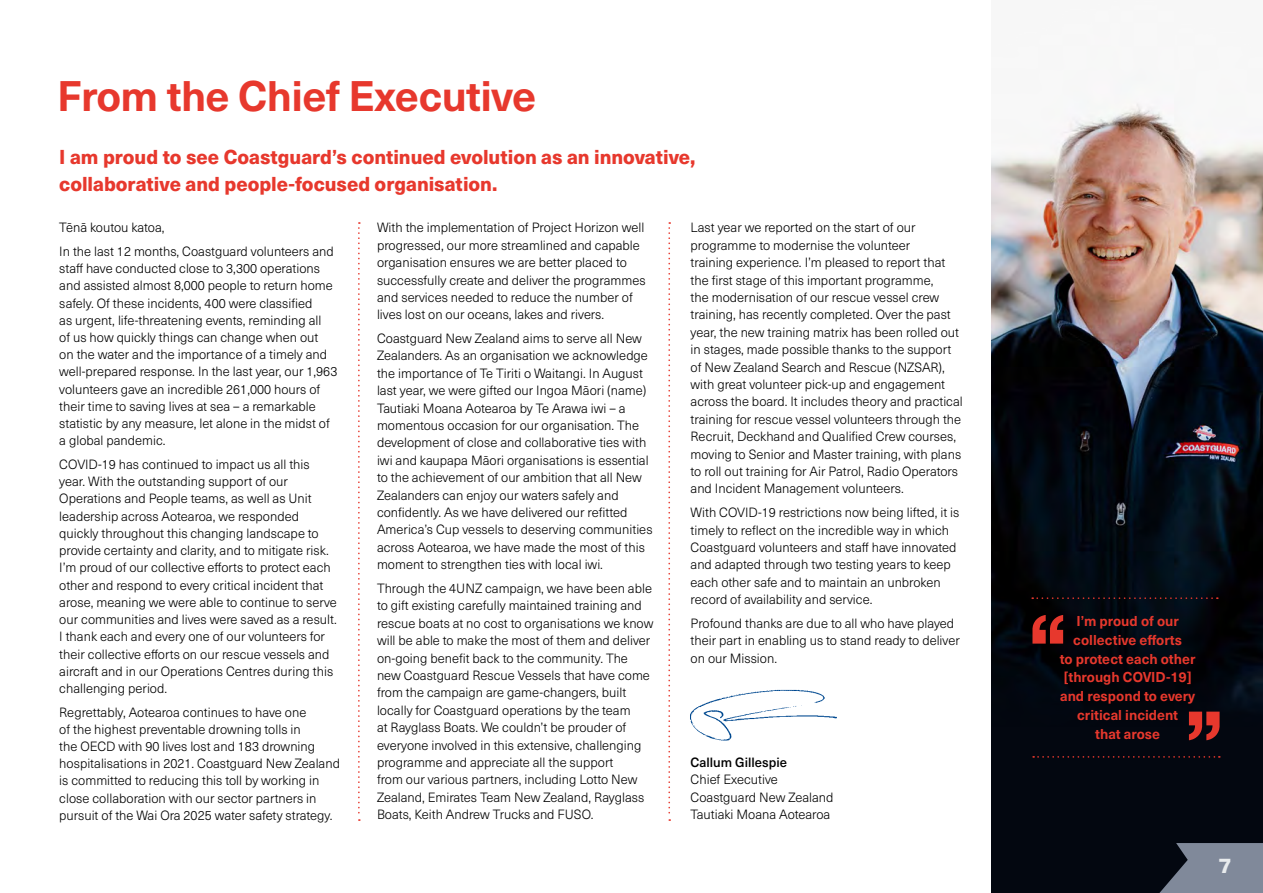
<style>
.page{position:relative;width:1263px;height:893px;background:#fff}
.page>*{position:absolute;margin:0;border:0;box-sizing:border-box;transform-origin:0 0}
.t1{font:700 42px "Neue Haas Unica W1 G";letter-spacing:-.015em;color:#e7382d}
.t2{font:800 21.15px "Neue Haas Unica W1 G";color:#e8ebed}
.t3{font:800 19.8px/27px "Neue Haas Unica W1 G";color:#e7382d}
.t4{font:700 14.1px/18.9px "Neue Haas Unica W1 G";color:#e7382d;text-align:center}
.t5{font:300 13.2px/17.4px "Neue Haas Unica W1 G";color:#000}
.t6{font:500 13.2px "Neue Haas Unica W1 G";color:#000}
</style>
<div class="page">
<img style="left:991px;top:103px;width:272px;height:536px">
<svg style="left:668px;top:222px;width:2px;height:599px"></svg>
<svg style="left:358px;top:222px;width:2px;height:599px"></svg>
<img style="left:690px;top:689px;width:147px;height:52px">
<div style="left:991px;top:639px;width:272px;height:254px;background:#030710"></div>
<svg style="left:1032px;top:597px;width:186px;height:2px"></svg>
<svg style="left:1033px;top:756px;width:187px;height:2px"></svg>
<svg style="left:1032px;top:615px;width:31px;height:29px"></svg>
<svg style="left:1189px;top:712px;width:30px;height:28px"></svg>
<svg style="left:1159px;top:843px;width:104px;height:50px"></svg>
<h1 class="t1" style="left:57px;top:64px;width:480px">From the Chief Executive</h1>
<h3 class="t3" style="left:59px;top:142px;width:638px">I am proud to see Coastguard’s continued evolution as an innovative, collaborative and people-focused organisation.</h3>
<p class="t5" style="left:691px;top:218px;width:274px">Last year we reported on the start of our programme to modernise the volunteer<br>training experience. I’m pleased to report that the first stage of this important programme,<br>the modernisation of our rescue vessel crew training, has recently completed. Over the past year, the new training matrix has been rolled out in stages, made possible thanks to the support of New Zealand Search and Rescue (NZSAR), with great volunteer pick-up and engagement across the board. It includes theory and practical training for rescue vessel volunteers through the Recruit, Deckhand and Qualified Crew courses, moving to Senior and Master training, with plans to roll out training for Air Patrol, Radio Operators and Incident Management volunteers.</p>
<p class="t5" style="left:691px;top:503px;width:270px">With COVID-19 restrictions now being lifted, it is timely to reflect on the incredible way in which Coastguard volunteers and staff have innovated and adapted through two testing years to keep each other safe and to maintain an unbroken record of availability and service.</p>
<p class="t5" style="left:691px;top:614px;width:271px">Profound thanks are due to all who have played their part in enabling us to stand ready to deliver on our Mission.</p>
<p class="t5" style="left:59px;top:215px;width:276px;line-height:23.5px">Tēnā koutou katoa,<br>In the last 12 months, Coastguard volunteers and</p>
<p class="t5" style="left:59px;top:259px;width:280px">staff have conducted close to 3,300 operations and assisted almost 8,000 people to return home safely. Of these incidents, 400 were classified<br>as urgent, life-threatening events, reminding all<br>of us how quickly things can change when out<br>on the water and the importance of a timely and well-prepared response. In the last year, our 1,963 volunteers gave an incredible 261,000 hours of their time to saving lives at sea – a remarkable statistic by any measure, let alone in the midst of a global pandemic.</p>
<p class="t5" style="left:59px;top:455px;width:279px">COVID-19 has continued to impact us all this year. With the outstanding support of our Operations and People teams, as well as Unit leadership across Aotearoa, we responded quickly throughout this changing landscape to provide certainty and clarity, and to mitigate risk.<br>I’m proud of our collective efforts to protect each other and respond to every critical incident that arose, meaning we were able to continue to serve our communities and lives were saved as a result.<br>I thank each and every one of our volunteers for their collective efforts on our rescue vessels and aircraft and in our Operations Centres during this challenging period.</p>
<p class="t5" style="left:59px;top:703px;width:282px">Regrettably, Aotearoa continues to have one<br>of the highest preventable drowning tolls in<br>the OECD with 90 lives lost and 183 drowning hospitalisations in 2021. Coastguard New Zealand is committed to reducing this toll by working in close collaboration with our sector partners in pursuit of the Wai Ora 2025 water safety strategy.</p>
<p class="t5" style="left:377px;top:218px;width:270px">With the implementation of Project Horizon well progressed, our more streamlined and capable organisation ensures we are better placed to successfully create and deliver the programmes and services needed to reduce the number of lives lost on our oceans, lakes and rivers.</p>
<p class="t5" style="left:377px;top:329px;width:277px">Coastguard New Zealand aims to serve all New Zealanders. As an organisation we acknowledge the importance of Te Tiriti o Waitangi. In August last year, we were gifted our Ingoa Māori (name)<br>Tautiaki Moana Aotearoa by Te Arawa iwi – a momentous occasion for our organisation. The development of close and collaborative ties with iwi and kaupapa Māori organisations is essential to the achievement of our ambition that all New Zealanders can enjoy our waters safely and confidently. As we have delivered our refitted America’s Cup vessels to deserving communities across Aotearoa, we have made the most of this moment to strengthen ties with local iwi.</p>
<p class="t5" style="left:377px;top:579px;width:278px">Through the 4UNZ campaign, we have been able to gift existing carefully maintained training and rescue boats at no cost to organisations we know will be able to make the most of them and deliver on-going benefit back to the community. The new Coastguard Rescue Vessels that have come from the campaign are game-changers, built locally for Coastguard operations by the team<br>at Rayglass Boats. We couldn’t be prouder of everyone involved in this extensive, challenging programme and appreciate all the support<br>from our various partners, including Lotto New Zealand, Emirates Team New Zealand, Rayglass Boats, Keith Andrew Trucks and FUSO.</p>
<p class="t6" style="left:691px;top:752px;width:98px">Callum Gillespie</p>
<p class="t5" style="left:691px;top:770px;width:144px">Chief Executive<br>Coastguard New Zealand<br>Tautiaki Moana Aotearoa</p>
<p class="t4" style="left:1060px;top:610px;width:137px">I’m proud of our collective efforts<br>to protect each other [through COVID-19] and respond to every critical incident<br>that arose</p>
<h2 class="t2" style="left:1218px;top:849px;width:15px">7</h2>
</div>
